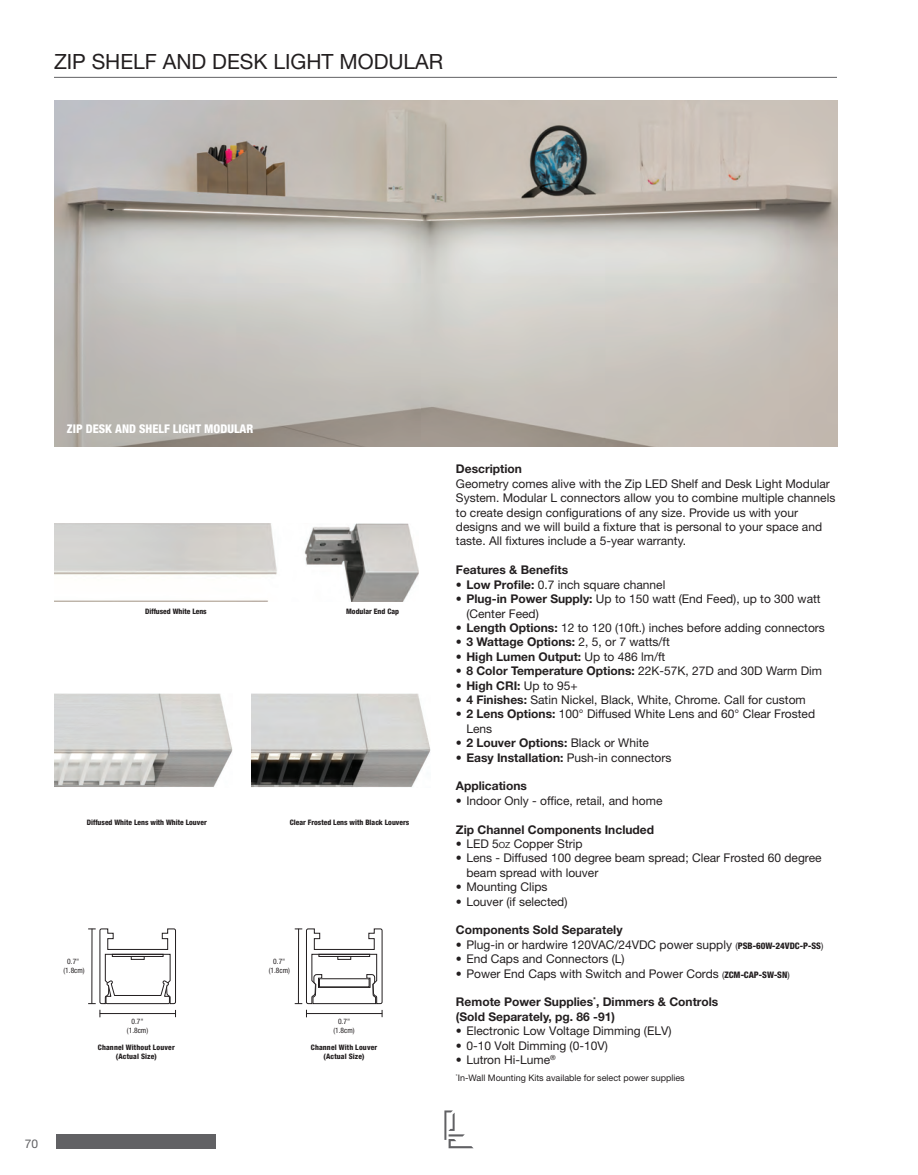
<style>
.page{position:relative;width:918px;height:1175px;background:#fff}
.page>*{position:absolute;margin:0;border:0;box-sizing:border-box;transform-origin:0 0}
.t1{font:21px "Helvetica Neue LT Std";color:#231f20}
.t2{font:12px/14.4px "Helvetica Neue LT Std";color:#231f20}
.t3{font:700 12px/14.4px "Helvetica Neue LT Std";color:#231f20}
.t4{font:800 condensed 12px "Helvetica Neue LT Std";color:#fff}
.t5{font:12px "Helvetica Neue LT Std";color:#616164}
.t6{font:9px "Helvetica Neue LT Std";color:#231f20}
.t7{font:800 condensed 7.5px "Helvetica Neue LT Std";color:#231f20}
.t8{font:800 condensed 7.5px/9px "Helvetica Neue LT Std";letter-spacing:.02em;color:#231f20;text-align:center}
.t9{font:condensed 7.5px/9px "Helvetica Neue LT Std";color:#231f20;text-align:center}
.s1{font-weight:700}
.s2{font-weight:400}
.s3{font-size:8.4px}
.s4{font-size:9px}
.s5{font-weight:800;font-stretch:condensed;font-size:9px}
</style>
<div class="page">
<svg style="left:444px;top:1110px;width:29px;height:38px"></svg>
<div style="left:56px;top:1134px;width:160px;height:14px;background:#616164"></div>
<hr style="left:54px;top:77px;width:783px;height:1px;background:#616164">
<img style="left:54px;top:101px;width:783px;height:345px">
<img style="left:54px;top:693px;width:178px;height:94px">
<img style="left:251px;top:693px;width:179px;height:94px">
<svg style="left:88px;top:928px;width:88px;height:89px"></svg>
<svg style="left:295px;top:928px;width:88px;height:89px"></svg>
<img style="left:54px;top:523px;width:365px;height:79px">
<h1 class="t1" style="left:54px;top:49px;width:391px">ZIP SHELF AND DESK LIGHT MODULAR</h1>
<p class="t4" style="left:67px;top:422px;width:188px">ZIP DESK AND SHELF LIGHT MODULAR</p>
<p class="t7" style="left:145px;top:607px;width:63px">Diffused White Lens</p>
<p class="t7" style="left:346px;top:607px;width:54px">Modular End Cap</p>
<p class="t7" style="left:87px;top:817px;width:121px">Diffused White Lens with White Louver</p>
<p class="t7" style="left:290px;top:817px;width:121px">Clear Frosted Lens with Black Louvers</p>
<p class="t9" style="left:63px;top:957px;width:23px">0.7" (1.8cm)</p>
<p class="t9" style="left:269px;top:957px;width:23px">0.7" (1.8cm)</p>
<p class="t9" style="left:127px;top:1016px;width:23px">0.7" (1.8cm)</p>
<p class="t9" style="left:333px;top:1016px;width:23px">0.7" (1.8cm)</p>
<p class="t8" style="left:98px;top:1042px;width:79px">Channel Without Louver (Actual Size)</p>
<p class="t8" style="left:311px;top:1042px;width:68px">Channel With Louver (Actual Size)</p>
<p class="t5" style="left:25px;top:1136px;width:15px">70</p>
<p class="t3" style="left:456px;top:461px;width:67px">Description</p>
<p class="t2" style="left:456px;top:476px;width:381px">Geometry comes alive with the Zip LED Shelf and Desk Light Modular System. Modular L connectors allow you to combine multiple channels to create design configurations of any size. Provide us with your designs and we will build a fixture that is personal to your space and taste. All fixtures include a 5-year warranty.</p>
<p class="t3" style="left:456px;top:562px;width:114px">Features &amp; Benefits</p>
<p class="t2" style="left:456px;top:577px;width:211px">• <span class="s1">Low Profile:</span> 0.7 inch square channel</p>
<p class="t2" style="left:466px;top:591px;width:356px;text-indent:-10px">• <span class="s1">Plug-in Power Supply:</span> Up to 150 watt (End Feed), up to 300 watt (Center Feed)</p>
<p class="t2" style="left:456px;top:620px;width:371px">• <span class="s1">Length Options:</span> 12 to 120 (10ft.) inches before adding connectors</p>
<p class="t2" style="left:456px;top:634px;width:216px">• <span class="s1">3 Wattage Options:</span> 2, 5, or 7 watts/ft</p>
<p class="t3" style="left:456px;top:649px;width:211px"><span class="s2">•</span> High Lumen Output: <span class="s2">Up to 486 lm/ft</span></p>
<p class="t2" style="left:456px;top:663px;width:368px">• <span class="s1">8 Color Temperature Options:</span> 22K-57K, 27D and 30D Warm Dim</p>
<p class="t2" style="left:456px;top:678px;width:123px">• <span class="s1">High CRI:</span> Up to 95+</p>
<p class="t2" style="left:456px;top:692px;width:351px">• <span class="s1">4 Finishes:</span> Satin Nickel, Black, White, Chrome. Call for custom</p>
<p class="t2" style="left:466px;top:706px;width:350px;text-indent:-10px">• <span class="s1">2 Lens Options:</span> 100° Diffused White Lens and 60° Clear Frosted<br>Lens</p>
<p class="t3" style="left:456px;top:735px;width:194px"><span class="s2">•</span> 2 Louver Options: <span class="s2">Black or White</span></p>
<p class="t2" style="left:456px;top:750px;width:217px">• <span class="s1">Easy Installation:</span> Push-in connectors</p>
<p class="t3" style="left:456px;top:778px;width:73px">Applications</p>
<p class="t2" style="left:456px;top:793px;width:208px">• Indoor Only - office, retail, and home</p>
<p class="t3" style="left:456px;top:821px;width:200px">Zip Channel Components Included</p>
<p class="t2" style="left:456px;top:836px;width:128px">• LED 5<span class="s3">oz</span> Copper Strip</p>
<p class="t2" style="left:466px;top:850px;width:357px;text-indent:-10px">• Lens - Diffused 100 degree beam spread; Clear Frosted 60 degree beam spread with louver</p>
<p class="t2" style="left:456px;top:879px;width:93px">• Mounting Clips</p>
<p class="t2" style="left:456px;top:894px;width:113px">• Louver (if selected)</p>
<p class="t3" style="left:456px;top:922px;width:168px">Components Sold Separately</p>
<p class="t2" style="left:456px;top:937px;width:369px">• Plug-in or hardwire 120VAC/24VDC power supply <span class="s4">(</span><span class="s5">PSB-60W-24VDC-P-SS</span><span class="s4">)</span></p>
<p class="t2" style="left:456px;top:951px;width:170px">• End Caps and Connectors (L)</p>
<p class="t2" style="left:456px;top:966px;width:335px">• Power End Caps with Switch and Power Cords <span class="s4">(</span><span class="s5">ZCM-CAP-SW-SN</span><span class="s4">)</span></p>
<p class="t3" style="left:456px;top:994px;width:264px">Remote Power Supplies<sup>*</sup>, Dimmers &amp; Controls (Sold Separately, pg. 86 -91)</p>
<p class="t2" style="left:456px;top:1023px;width:217px">• Electronic Low Voltage Dimming (ELV)</p>
<p class="t2" style="left:456px;top:1038px;width:153px">• 0-10 Volt Dimming (0-10V)</p>
<p class="t2" style="left:456px;top:1052px;width:101px">• Lutron Hi-Lume<sup>®</sup></p>
<p class="t6" style="left:456px;top:1072px;width:230px"><sup>*</sup>In-Wall Mounting Kits available for select power supplies</p>
</div>
